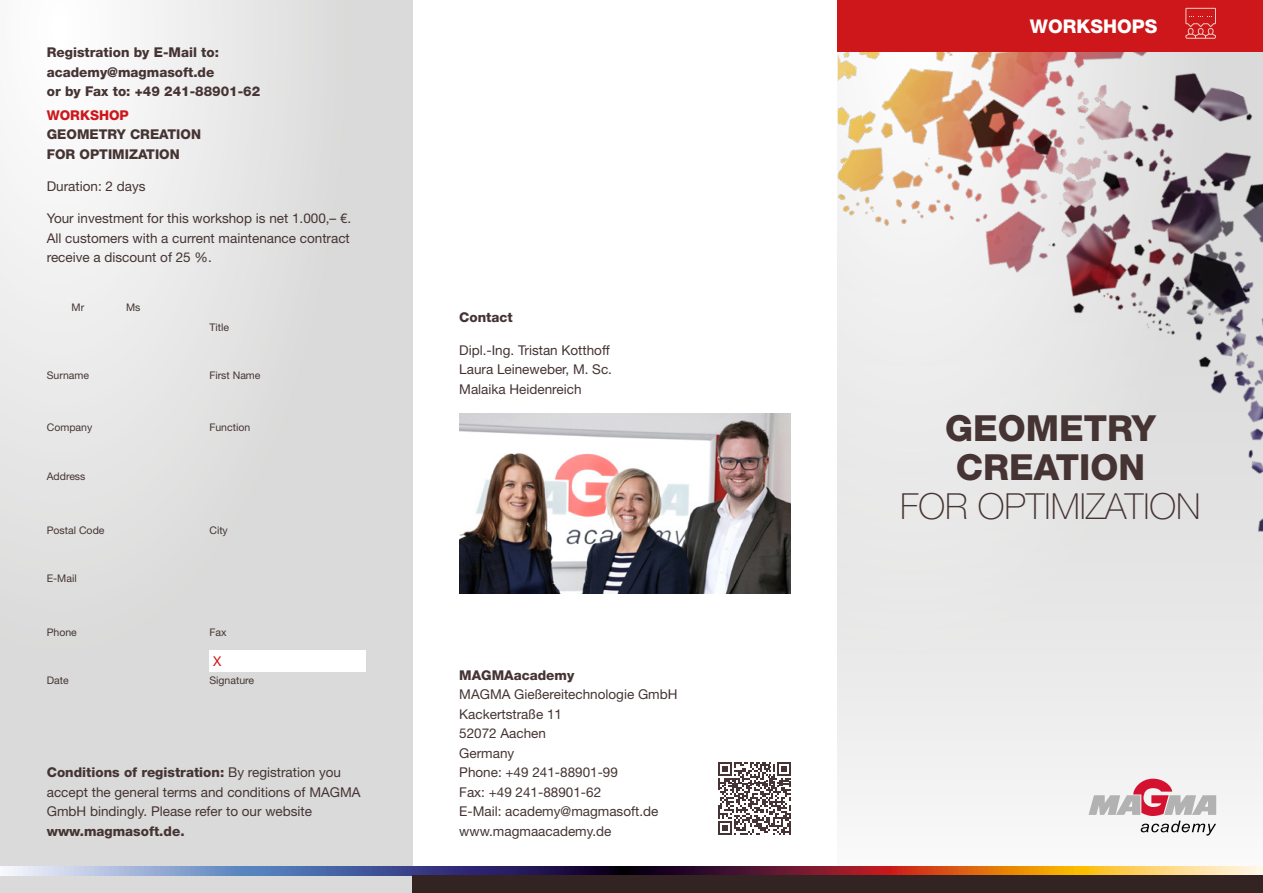
<style>
.page{position:relative;width:1263px;height:893px;background:#fff}
.page>*{position:absolute;margin:0;border:0;box-sizing:border-box;transform-origin:0 0}
.t1{font:800 36px/39px "Helvetica Neue";color:#453433}
.t2{font:100 36px "Helvetica Neue";color:#453433}
.t3{font:800 18.9px "Helvetica Neue";color:#fff}
.t4{font:13.5px/19.5px "Helvetica Neue";color:#453433}
.t5{font:800 13.5px/19.5px "Helvetica Neue";color:#453433}
.t6{font:800 13.5px "Helvetica Neue";color:#cd171a}
.t7{font:13.5px "Helvetica Neue";color:#cd171a}
.t8{font:10.5px "Helvetica Neue";color:#453433}
.s1{font-weight:800}
</style>
<div class="page">
<img style="left:838px;top:51px;width:425px;height:816px">
<svg style="left:0;top:0;width:412px;height:893px"></svg>
<svg style="left:0;top:867px;width:1263px;height:8px"></svg>
<div style="left:412px;top:875px;width:851px;height:18px;background:#332322"></div>
<div style="left:838px;top:0;width:425px;height:51px;background:#cd171a"></div>
<svg style="left:1185px;top:8px;width:31px;height:31px"></svg>
<svg style="left:718px;top:762px;width:73px;height:73px"></svg>
<img style="left:459px;top:413px;width:332px;height:181px">
<svg style="left:1088px;top:779px;width:128px;height:57px"></svg>
<div style="left:209px;top:650px;width:157px;height:22px;background:#fff"></div>
<p class="t5" style="left:47px;top:43px;width:215px">Registration by E-Mail to: academy@magmasoft.de<br>or by Fax to: +49 241-88901-62</p>
<p class="t6" style="left:47px;top:107px;width:84px">WORKSHOP</p>
<p class="t5" style="left:47px;top:125px;width:156px">GEOMETRY CREATION<br>FOR OPTIMIZATION</p>
<p class="t4" style="left:47px;top:176px;width:100px">Duration: 2 days</p>
<p class="t4" style="left:47px;top:209px;width:306px;text-align:justify">Your investment for this workshop is net 1.000,– €.<br>All customers with a current maintenance contract receive a discount of 25 %.</p>
<p class="t8" style="left:72px;top:301px;width:14px">Mr</p>
<p class="t8" style="left:126px;top:301px;width:16px">Ms</p>
<p class="t8" style="left:47px;top:369px;width:44px">Surname</p>
<p class="t8" style="left:47px;top:421px;width:47px">Company</p>
<p class="t8" style="left:47px;top:470px;width:40px">Address</p>
<p class="t8" style="left:47px;top:524px;width:59px">Postal Code</p>
<p class="t8" style="left:47px;top:572px;width:31px">E-Mail</p>
<p class="t8" style="left:47px;top:625px;width:32px">Phone</p>
<p class="t8" style="left:209px;top:321px;width:21px">Title</p>
<p class="t8" style="left:209px;top:369px;width:53px">First Name</p>
<p class="t8" style="left:209px;top:421px;width:42px">Function</p>
<p class="t8" style="left:209px;top:524px;width:20px">City</p>
<p class="t8" style="left:209px;top:625px;width:19px">Fax</p>
<p class="t7" style="left:213px;top:653px;width:10px">X</p>
<p class="t8" style="left:47px;top:674px;width:23px">Date</p>
<p class="t8" style="left:209px;top:674px;width:46px">Signature</p>
<p class="t4" style="left:47px;top:762px;width:315px"><span class="s1">Conditions of registration:</span> By registration you accept the general terms and conditions of MAGMA<br>GmbH bindingly. Please refer to our website</p>
<p class="t5" style="left:47px;top:821px;width:139px">www.magmasoft.de.</p>
<p class="t5" style="left:459px;top:308px;width:55px">Contact</p>
<p class="t4" style="left:459px;top:340px;width:154px">Dipl.-Ing. Tristan Kotthoff<br>Laura Leineweber, M. Sc.<br>Malaika Heidenreich</p>
<p class="t5" style="left:459px;top:665px;width:117px">MAGMAacademy</p>
<p class="t4" style="left:459px;top:684px;width:220px">MAGMA Gießereitechnologie GmbH<br>Kackertstraße 11<br>52072 Aachen<br>Germany<br>Phone: +49 241-88901-99<br>Fax: +49 241-88901-62<br>E-Mail: academy@magmasoft.de www.magmaacademy.de</p>
<h2 class="t3" style="left:1030px;top:15px;width:129px">WORKSHOPS</h2>
<h1 class="t1" style="left:945px;top:408px;width:212px">GEOMETRY<br>CREATION</h1>
<h1 class="t2" style="left:900px;top:485px;width:302px">FOR OPTIMIZATION</h1>
</div>
